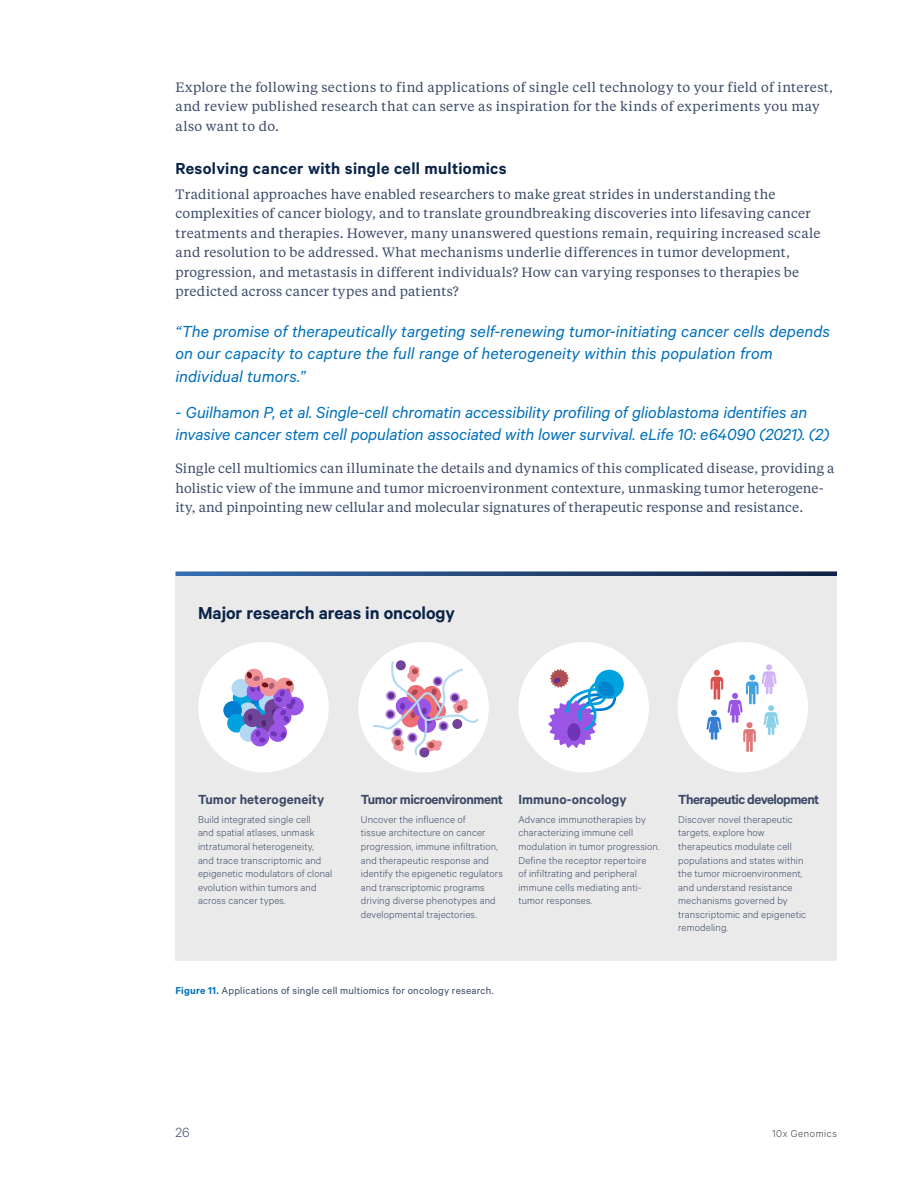
<style>
.page{position:relative;width:918px;height:1188px;background:#fff}
.page>*{position:absolute;margin:0;border:0;box-sizing:border-box;transform-origin:0 0}
.t1{font:600 19.5px "Calibre";color:#0a2347}
.t2{font:italic 18px/22.5px "Calibre";color:#0070b9}
.t3{font:600 18px "Calibre";letter-spacing:.015em;color:#0a2347}
.t4{font:300 15px "Calibre";color:#3a4967}
.t5{font:600 14.85px "Calibre";letter-spacing:-.025em;color:#3a4967}
.t6{font:600 14.85px "Calibre";letter-spacing:.005em;color:#3a4967}
.t7{font:13.5px/19.5px "Tiempos Text";letter-spacing:.015em;color:#3a4967}
.t8{font:11.25px "Calibre";letter-spacing:.02em;color:#3a4967}
.t9{font:300 11.25px "Calibre";letter-spacing:.05em;color:#303c42}
.t10{font:300 11.1px/13.6px "Calibre";letter-spacing:.01em;color:#3a4967}
.s1{font-weight:600;color:#0070b9}
</style>
<div class="page">
<svg style="left:176px;top:571px;width:661px;height:6px;background:#567095"></svg>
<div style="left:176px;top:577px;width:661px;height:384px;background:#eaeaea"></div>
<div style="left:518px;top:642px;width:131px;height:130px;background:#fff;border-radius:50%"></div>
<svg style="left:548px;top:669px;width:76px;height:79px"></svg>
<div style="left:198px;top:642px;width:131px;height:130px;background:#fff;border-radius:50%"></div>
<div style="left:232px;top:688px;width:20px;height:20px;background:#00a1df;border-radius:50%"></div>
<svg style="left:238px;top:702px;width:20px;height:19px"></svg>
<div style="left:223px;top:701px;width:19px;height:19px;background:#007dcf;border-radius:50%"></div>
<div style="left:227px;top:714px;width:19px;height:19px;background:#00a1df;border-radius:50%"></div>
<div style="left:231px;top:678px;width:20px;height:20px;background:#b3d8f1;border-radius:50%"></div>
<svg style="left:239px;top:723px;width:20px;height:19px"></svg>
<div style="left:285px;top:697px;width:19px;height:19px;background:#9a55e5;border-radius:50%"></div>
<svg style="left:244px;top:668px;width:52px;height:79px"></svg>
<div style="left:678px;top:642px;width:130px;height:130px;background:#fff;border-radius:50%"></div>
<svg style="left:707px;top:664px;width:72px;height:88px"></svg>
<div style="left:358px;top:642px;width:131px;height:130px;background:#fff;border-radius:50%"></div>
<svg style="left:364px;top:651px;width:115px;height:111px"></svg>
<div style="left:395px;top:739px;width:6px;height:7px;background:#af4f52;border-radius:50%"></div>
<p class="t7" style="left:176px;top:77px;width:659px">Explore the following sections to find applications of single cell technology to your field of interest, and review published research that can serve as inspiration for the kinds of experiments you may also want to do.</p>
<h2 class="t3" style="left:176px;top:158px;width:333px">Resolving cancer with single cell multiomics</h2>
<p class="t7" style="left:176px;top:184px;width:647px">Traditional approaches have enabled researchers to make great strides in understanding the complexities of cancer biology, and to translate groundbreaking discoveries into lifesaving cancer treatments and therapies. However, many unanswered questions remain, requiring increased scale and resolution to be addressed. What mechanisms underlie differences in tumor development, progression, and metastasis in different individuals? How can varying responses to therapies be predicted across cancer types and patients?</p>
<h2 class="t2" style="left:176px;top:319px;width:656px">“The promise of therapeutically targeting self-renewing tumor-initiating cancer cells depends on our capacity to capture the full range of heterogeneity within this population from individual tumors.”</h2>
<h2 class="t2" style="left:176px;top:400px;width:655px">- Guilhamon P, et al. Single-cell chromatin accessibility profiling of glioblastoma identifies an invasive cancer stem cell population associated with lower survival. eLife 10: e64090 (2021). (2)</h2>
<p class="t7" style="left:176px;top:458px;width:660px">Single cell multiomics can illuminate the details and dynamics of this complicated disease, providing a holistic view of the immune and tumor microenvironment contexture, unmasking tumor heterogene&shy;ity, and pinpointing new cellular and molecular signatures of therapeutic response and resistance.</p>
<h1 class="t1" style="left:198px;top:602px;width:258px">Major research areas in oncology</h1>
<p class="t6" style="left:198px;top:790px;width:128px">Tumor heterogeneity</p>
<p class="t10" style="left:198px;top:812px;width:136px">Build integrated single cell<br>and spatial atlases, unmask intratumoral heterogeneity, and trace transcriptomic and epigenetic modulators of clonal evolution within tumors and across cancer types.</p>
<p class="t5" style="left:361px;top:790px;width:144px">Tumor microenvironment</p>
<p class="t10" style="left:361px;top:812px;width:144px">Uncover the influence of<br>tissue architecture on cancer progression, immune infiltration, and therapeutic response and identify the epigenetic regulators and transcriptomic programs driving diverse phenotypes and developmental trajectories.</p>
<p class="t6" style="left:518px;top:790px;width:110px">Immuno-oncology</p>
<p class="t10" style="left:518px;top:812px;width:143px">Advance immunotherapies by characterizing immune cell modulation in tumor progression.<br>Define the receptor repertoire<br>of infiltrating and peripheral immune cells mediating anti&shy;tumor responses.</p>
<p class="t5" style="left:678px;top:790px;width:143px">Therapeutic development</p>
<p class="t10" style="left:678px;top:812px;width:130px">Discover novel therapeutic targets, explore how therapeutics modulate cell populations and states within the tumor microenvironment, and understand resistance mechanisms governed by transcriptomic and epigenetic remodeling.</p>
<p class="t8" style="left:176px;top:984px;width:320px"><span class="s1">Figure 11.</span> Applications of single cell multiomics for oncology research.</p>
<p class="t4" style="left:176px;top:1124px;width:16px">26</p>
<p class="t9" style="left:772px;top:1127px;width:66px">10x Genomics</p>
</div>
